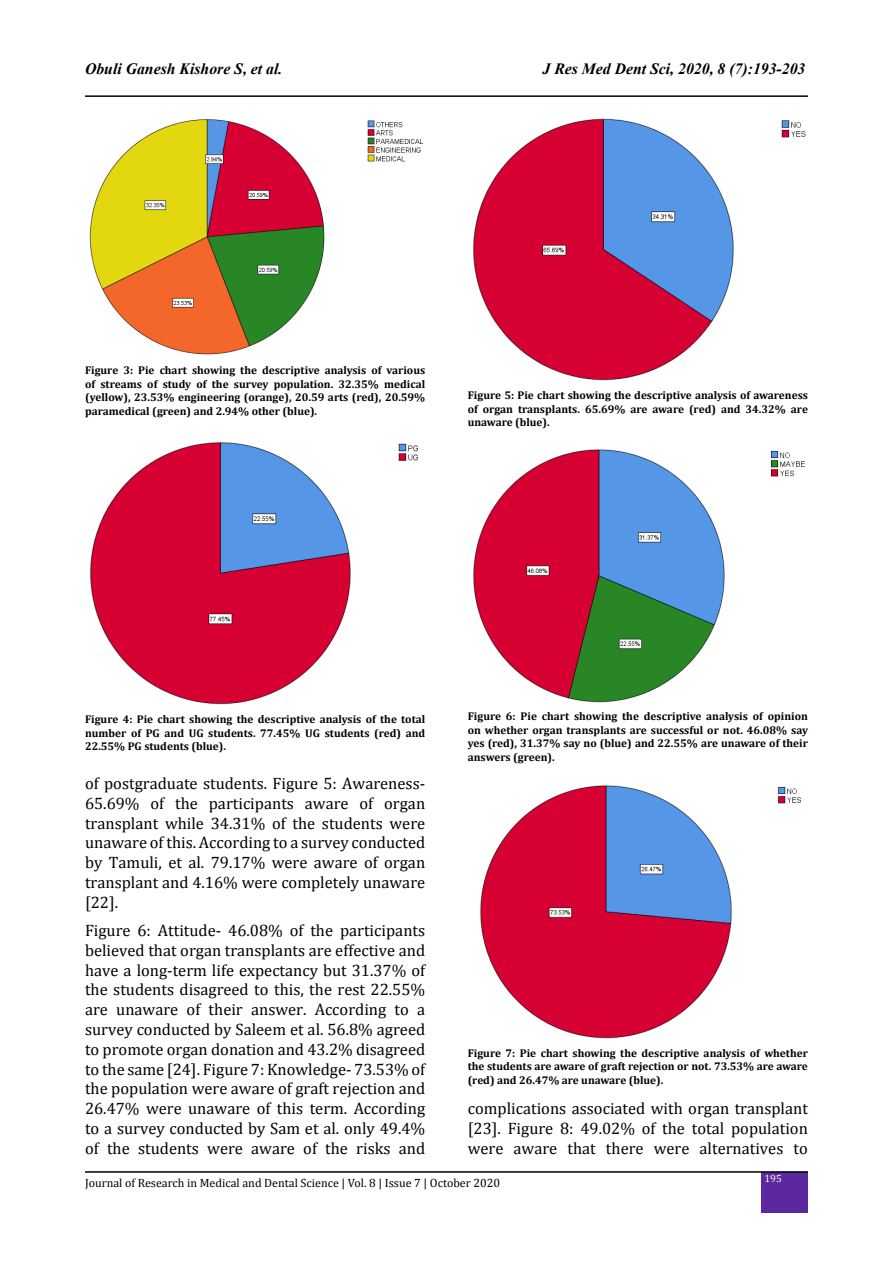
<style>
.page{position:relative;width:893px;height:1263px;background:#fff}
.page>*{position:absolute;margin:0;border:0;box-sizing:border-box;transform-origin:0 0}
.t1{font:16.5px/19.8px "Cambria";color:#000;text-align:justify}
.t2{font:italic 700 15.75px "Times New Roman";color:#000}
.t3{font:12px "Cambria";color:#000}
.t4{font:700 11.25px/13.5px "Cambria";color:#000;text-align:justify}
.t5{font:10.5px "Cambria";color:#fff}
</style>
<div class="page">
<hr style="left:85px;top:95px;width:723px;height:2px;background:#000">
<div style="left:762px;top:1172px;width:46px;height:41px;background:#5b289f"></div>
<hr style="left:85px;top:1171px;width:723px;height:2px;background:#000">
<img style="left:89px;top:119px;width:335px;height:236px">
<img style="left:90px;top:442px;width:328px;height:263px">
<img style="left:473px;top:118px;width:333px;height:263px">
<img style="left:473px;top:449px;width:332px;height:254px">
<img style="left:480px;top:785px;width:321px;height:254px">
<p class="t2" style="left:85px;top:58px;width:199px">Obuli Ganesh Kishore S, et al.</p>
<p class="t2" style="left:543px;top:58px;width:264px">J Res Med Dent Sci, 2020, 8 (7):193-203</p>
<p class="t4" style="left:85px;top:363px;width:342px">Figure 3: Pie chart showing the descriptive analysis of various of streams of study of the survey population. 32.35% medical (yellow), 23.53% engineering (orange), 20.59 arts (red), 20.59% paramedical (green) and 2.94% other (blue).</p>
<p class="t4" style="left:468px;top:388px;width:342px">Figure 5: Pie chart showing the descriptive analysis of awareness of organ transplants. 65.69% are aware (red) and 34.32% are unaware (blue).</p>
<p class="t4" style="left:85px;top:712px;width:342px">Figure 4: Pie chart showing the descriptive analysis of the total number of PG and UG students. 77.45% UG students (red) and 22.55% PG students (blue).</p>
<p class="t1" style="left:85px;top:773px;width:342px">of postgraduate students. Figure 5: Awareness-65.69% of the participants aware of organ transplant while 34.31% of the students were unaware of this. According to a survey conducted by Tamuli, et al. 79.17% were aware of organ transplant and 4.16% were completely unaware [22].</p>
<p class="t1" style="left:85px;top:920px;width:342px">Figure 6: Attitude- 46.08% of the participants believed that organ transplants are effective and have a long-term life expectancy but 31.37% of the students disagreed to this, the rest 22.55% are unaware of their answer. According to a survey conducted by Saleem et al. 56.8% agreed to promote organ donation and 43.2% disagreed to the same [24]. Figure 7: Knowledge- 73.53% of the population were aware of graft rejection and 26.47% were unaware of this term. According to a survey conducted by Sam et al. only 49.4% of the students were aware of the risks and</p>
<p class="t4" style="left:468px;top:709px;width:342px">Figure 6: Pie chart showing the descriptive analysis of opinion on whether organ transplants are successful or not. 46.08% say yes (red), 31.37% say no (blue) and 22.55% are unaware of their answers (green).</p>
<p class="t4" style="left:468px;top:1045px;width:342px">Figure 7: Pie chart showing the descriptive analysis of whether the students are aware of graft rejection or not. 73.53% are aware (red) and 26.47% are unaware (blue).</p>
<p class="t1" style="left:468px;top:1098px;width:342px">complications associated with organ transplant [23]. Figure 8: 49.02% of the total population were aware that there were alternatives to</p>
<p class="t3" style="left:85px;top:1176px;width:416px">Journal of Research in Medical and Dental Science | Vol. 8 | Issue 7 | October 2020</p>
<p class="t5" style="left:764px;top:1172px;width:19px">195</p>
</div>
